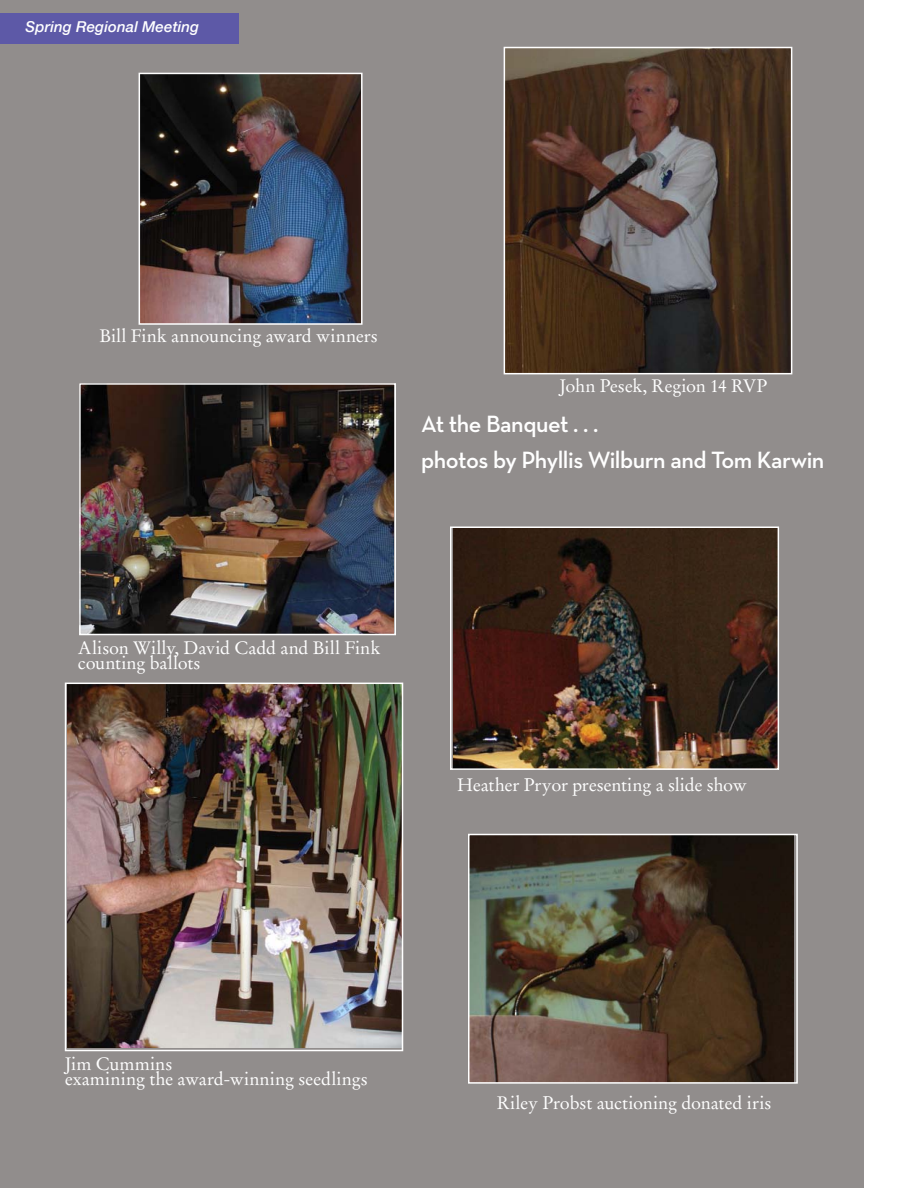
<style>
.page{position:relative;width:918px;height:1188px;background:#fff}
.page>*{position:absolute;margin:0;border:0;box-sizing:border-box;transform-origin:0 0}
.t1{font:600 24px/36px "Neutraface Text";letter-spacing:-.02em;color:#fff}
.t2{font:18px/15px "Stempel Garamond";letter-spacing:-.005em;color:#fff}
.t3{font:italic 500 15px "Helvetica Neue";letter-spacing:.01em;color:#fff}
</style>
<div class="page">
<div style="left:0;top:0;width:864px;height:1188px;background:#918d8c"></div>
<img style="left:82px;top:386px;width:311px;height:246px">
<div style="left:79px;top:383px;width:317px;height:252px;border:2px solid #fff"></div>
<img style="left:68px;top:686px;width:332px;height:362px">
<div style="left:65px;top:683px;width:338px;height:368px;border:2px solid #fff"></div>
<img style="left:507px;top:50px;width:282px;height:321px">
<div style="left:504px;top:47px;width:288px;height:327px;border:2px solid #fff"></div>
<img style="left:142px;top:76px;width:218px;height:246px">
<div style="left:139px;top:73px;width:224px;height:252px;border:2px solid #fff"></div>
<img style="left:471px;top:837px;width:322px;height:244px">
<div style="left:468px;top:834px;width:330px;height:250px;border:2px solid #fff"></div>
<img style="left:453px;top:529px;width:323px;height:238px">
<div style="left:450px;top:526px;width:329px;height:244px;border:2px solid #fff"></div>
<div style="left:0;top:14px;width:239px;height:30px;background:#5d59a7"></div>
<p class="t3" style="left:25px;top:14px;width:175px">Spring Regional Meeting</p>
<p class="t2" style="left:99px;top:329px;width:280px">Bill Fink announcing award winners</p>
<p class="t2" style="left:559px;top:378px;width:210px">John Pesek, Region 14 RVP</p>
<h1 class="t1" style="left:421px;top:406px;width:405px">At the Banquet . . .<br>photos by Phyllis Wilburn and Tom Karwin</h1>
<p class="t2" style="left:78px;top:641px;width:304px">Alison Willy, David Cadd and Bill Fink counting ballots</p>
<p class="t2" style="left:457px;top:777px;width:291px">Heather Pryor presenting a slide show</p>
<p class="t2" style="left:65px;top:1057px;width:304px">Jim Cummins<br>examining the award-winning seedlings</p>
<p class="t2" style="left:497px;top:1095px;width:276px">Riley Probst auctioning donated iris</p>
</div>
